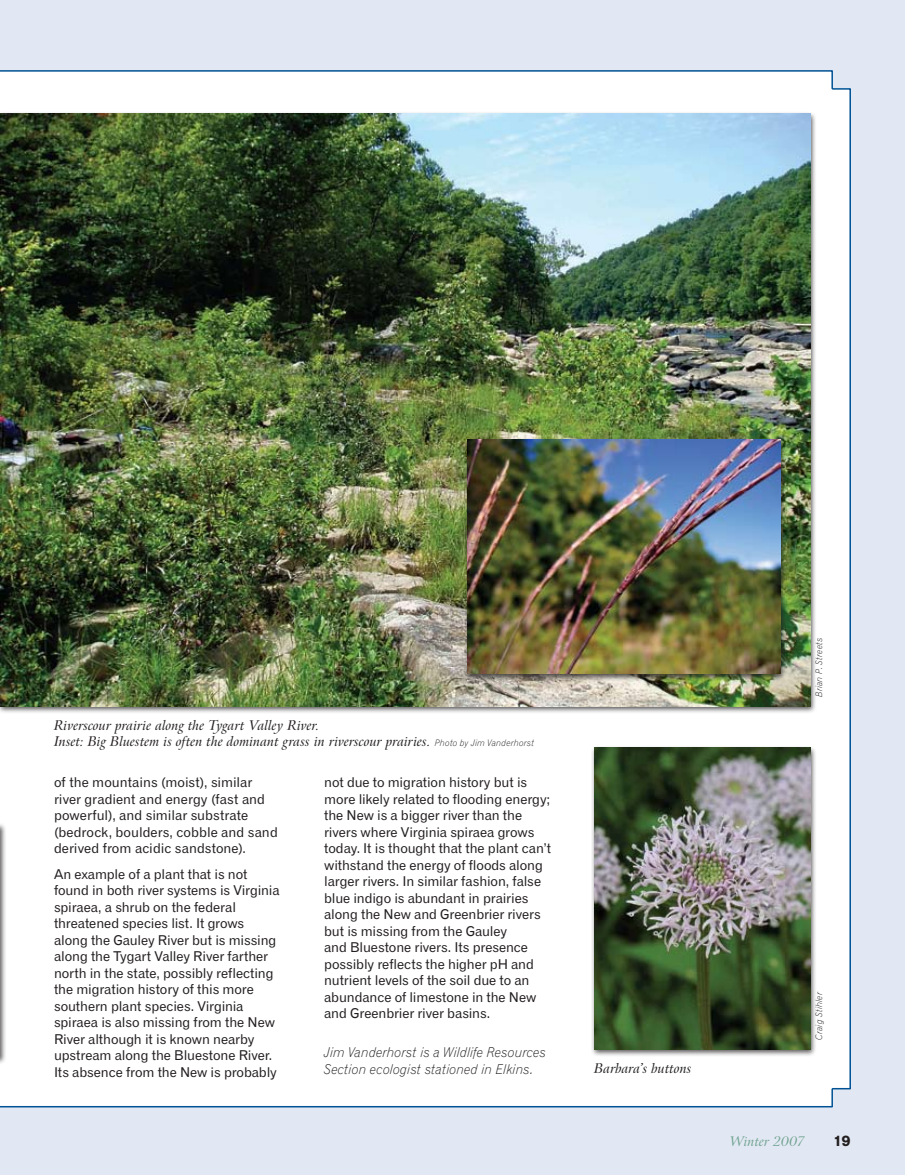
<style>
.page{position:relative;width:905px;height:1175px;background:#fff}
.page>*{position:absolute;margin:0;border:0;box-sizing:border-box;transform-origin:0 0}
.t1{font:15px "Gothic 725 BT Black A";color:#231f20}
.t2{font:13.5px/16.5px "Gothic 720 BT Roman B";letter-spacing:-.005em;color:#231f20}
.t3{font:italic 13.5px/16.5px "Arrus BT";color:#231f20}
.t4{font:13.5px/16.5px "Gothic 720 BT Light Italic B";color:#231f20}
.t5{font:italic 13.5px "Arrus BT";color:#72a492}
.t6{font:9px "Gothic 720 BT Light Italic B";letter-spacing:.01em;color:#231f20}
.s1{font-family:"Gothic 720 BT Light Italic B";font-style:normal;font-size:9px}
</style>
<div class="page">
<div style="left:0;top:0;width:904px;height:1174px;background:#e2e8f3"></div>
<div style="left:0;top:70px;width:851px;height:1038px;background:#fff"></div>
<div style="left:0;top:111px;width:817px;height:603px;background:#231f20;opacity:.75"></div>
<img style="left:0;top:113px;width:810px;height:593px">
<div style="left:0;top:822px;width:7px;height:242px;background:#231f20;opacity:.75"></div>
<img style="left:0;top:824px;width:1px;height:232px">
<div style="left:590px;top:745px;width:227px;height:312px;background:#231f20;opacity:.75"></div>
<img style="left:594px;top:747px;width:216px;height:302px">
<div style="left:464px;top:437px;width:322px;height:244px;background:#231f20;opacity:.75"></div>
<img style="left:467px;top:439px;width:313px;height:234px">
<p class="t3" style="left:54px;top:717px;width:482px">Riverscour prairie along the Tygart Valley River.<br>Inset: Big Bluestem is often the dominant grass in riverscour prairies. <span class="s1">Photo by Jim Vanderhorst</span></p>
<p class="t2" style="left:54px;top:774px;width:225px">of the mountains (moist), similar river gradient and energy (fast and powerful), and similar substrate (bedrock, boulders, cobble and sand derived from acidic sandstone).</p>
<p class="t2" style="left:54px;top:865px;width:227px">An example of a plant that is not found in both river systems is Virginia spiraea, a shrub on the federal threatened species list. It grows along the Gauley River but is missing along the Tygart Valley River farther north in the state, possibly reflecting the migration history of this more southern plant species. Virginia spiraea is also missing from the New River although it is known nearby upstream along the Bluestone River.<br>Its absence from the New is probably</p>
<p class="t2" style="left:324px;top:774px;width:229px">not due to migration history but is more likely related to flooding energy; the New is a bigger river than the rivers where Virginia spiraea grows today. It is thought that the plant can’t withstand the energy of floods along larger rivers. In similar fashion, false blue indigo is abundant in prairies along the New and Greenbrier rivers but is missing from the Gauley<br>and Bluestone rivers. Its presence possibly reflects the higher pH and nutrient levels of the soil due to an abundance of limestone in the New and Greenbrier river basins.</p>
<p class="t4" style="left:324px;top:1043px;width:224px">Jim Vanderhorst is a Wildlife Resources<br>Section ecologist stationed in Elkins.</p>
<p class="t6" style="left:813px;top:697px;width:61px;rotate:-90deg">Brian P. Streets</p>
<p class="t3" style="left:594px;top:1060px;width:99px">Barbara’s buttons</p>
<p class="t6" style="left:813px;top:1040px;width:49px;rotate:-90deg">Craig Stihler</p>
<p class="t5" style="left:729px;top:1133px;width:77px">Winter 2007</p>
<p class="t1" style="left:833px;top:1131px;width:19px">19</p>
</div>
